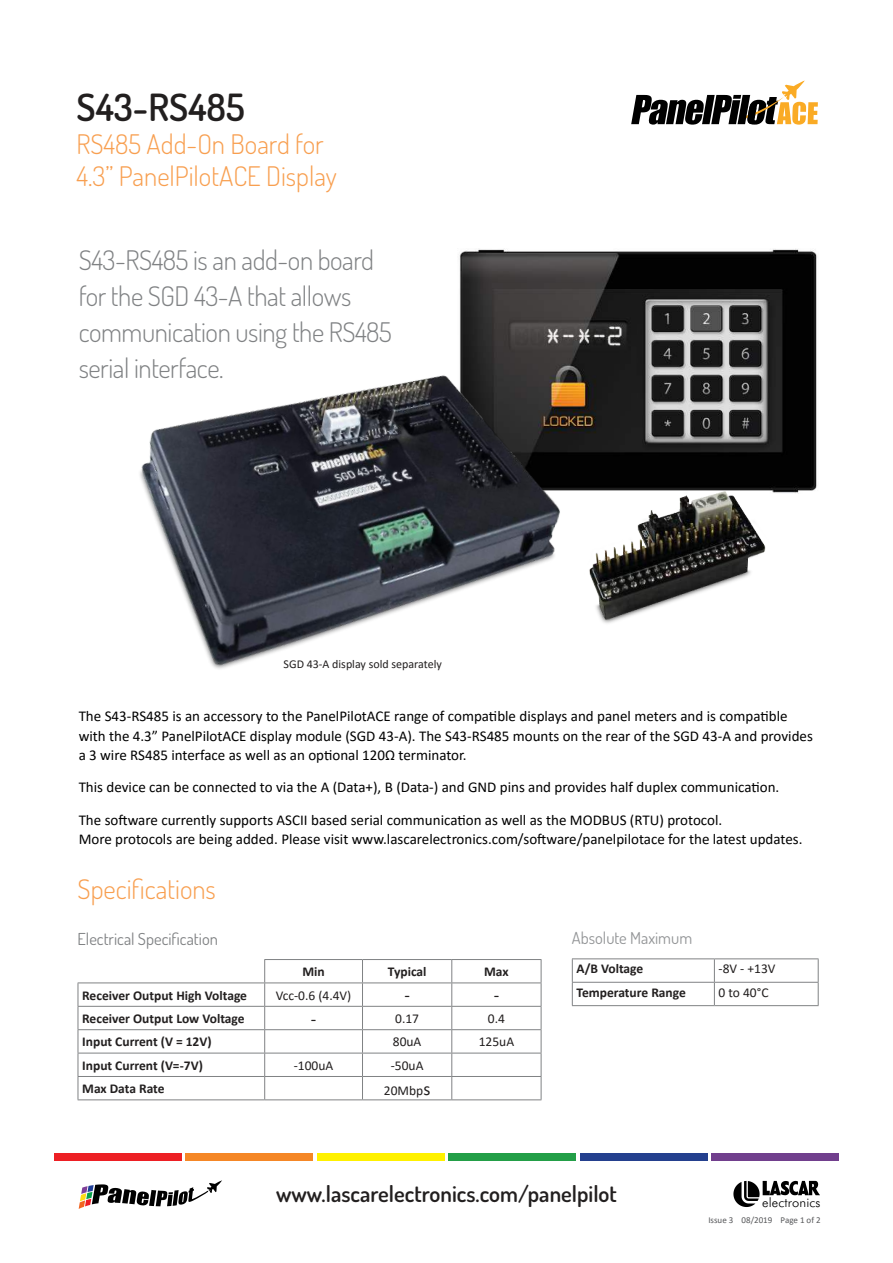
<style>
.page{position:relative;width:893px;height:1263px;background:#fff}
.page>*{position:absolute;margin:0;border:0;box-sizing:border-box;transform-origin:0 0}
.t1{font:600 37.5px "Dosis";color:#221f1f}
.t2{font:300 27px/36px "Dosis";letter-spacing:-.015em;color:#808284}
.t3{font:300 27px/32.4px "Dosis";color:#f89f50}
.t4{font:600 22.5px "Dosis";color:#221f1f}
.t5{font:18px "Calibri";color:#221f1f}
.t6{font:16.5px "Dosis";color:#808284}
.t7{font:16.5px "Dosis";color:#939597}
.t8{font:15px/19.5px "Calibri";color:#010101}
.t9{font:700 13.5px "Calibri";color:#221f1f}
.t10{font:13.5px "Calibri";color:#221f1f}
.t11{font:300 12.9px "Futura BT";letter-spacing:.01em;color:#000}
.t12{font:12px "Calibri";color:#221f1f}
.t13{font:9px "Calibri";color:#57585a}
.s1{font-size:18px}
</style>
<div class="page">
<div style="left:54px;top:1153px;width:128px;height:8px;background:#ed1f24"></div>
<div style="left:448px;top:1153px;width:128px;height:8px;background:#239f48"></div>
<div style="left:185px;top:1153px;width:128px;height:8px;background:#f58726"></div>
<div style="left:580px;top:1153px;width:128px;height:8px;background:#24408e"></div>
<div style="left:317px;top:1153px;width:128px;height:8px;background:#fff100"></div>
<div style="left:711px;top:1153px;width:128px;height:8px;background:#713f8d"></div>
<svg style="left:733px;top:1181px;width:87px;height:26px"></svg>
<svg style="left:79px;top:1180px;width:143px;height:29px"></svg>
<svg style="left:631px;top:80px;width:186px;height:44px"></svg>
<img style="left:459px;top:249px;width:358px;height:245px">
<img style="left:599px;top:475px;width:192px;height:148px">
<img style="left:140px;top:309px;width:459px;height:360px">
<hr style="left:264px;top:959px;width:98px;height:1px;background:#808284">
<hr style="left:265px;top:982px;width:97px;height:1px;background:#808284">
<hr style="left:78px;top:982px;width:187px;height:1px;background:#808284">
<hr style="left:78px;top:1006px;width:187px;height:1px;background:#808284">
<svg style="left:78px;top:983px;width:1px;height:116px"></svg>
<svg style="left:264px;top:960px;width:1px;height:139px"></svg>
<svg style="left:362px;top:960px;width:1px;height:139px"></svg>
<svg style="left:451px;top:960px;width:1px;height:139px"></svg>
<svg style="left:541px;top:960px;width:1px;height:139px"></svg>
<hr style="left:362px;top:959px;width:90px;height:1px;background:#808284">
<hr style="left:452px;top:959px;width:89px;height:1px;background:#808284">
<hr style="left:362px;top:982px;width:90px;height:1px;background:#808284">
<hr style="left:452px;top:982px;width:89px;height:1px;background:#808284">
<hr style="left:78px;top:1029px;width:187px;height:1px;background:#808284">
<hr style="left:78px;top:1053px;width:187px;height:1px;background:#808284">
<hr style="left:78px;top:1076px;width:187px;height:1px;background:#808284">
<hr style="left:78px;top:1099px;width:187px;height:1px;background:#808284">
<hr style="left:265px;top:1006px;width:97px;height:1px;background:#808284">
<hr style="left:362px;top:1006px;width:90px;height:1px;background:#808284">
<hr style="left:452px;top:1006px;width:89px;height:1px;background:#808284">
<hr style="left:265px;top:1029px;width:97px;height:1px;background:#808284">
<hr style="left:362px;top:1029px;width:90px;height:1px;background:#808284">
<hr style="left:452px;top:1029px;width:89px;height:1px;background:#808284">
<hr style="left:265px;top:1053px;width:97px;height:1px;background:#808284">
<hr style="left:362px;top:1053px;width:90px;height:1px;background:#808284">
<hr style="left:452px;top:1053px;width:89px;height:1px;background:#808284">
<hr style="left:265px;top:1076px;width:97px;height:1px;background:#808284">
<hr style="left:362px;top:1076px;width:90px;height:1px;background:#808284">
<hr style="left:452px;top:1076px;width:89px;height:1px;background:#808284">
<hr style="left:265px;top:1099px;width:97px;height:1px;background:#808284">
<hr style="left:362px;top:1099px;width:90px;height:1px;background:#808284">
<hr style="left:452px;top:1099px;width:89px;height:1px;background:#808284">
<svg style="left:572px;top:959px;width:1px;height:46px"></svg>
<hr style="left:572px;top:958px;width:142px;height:1px;background:#808284">
<hr style="left:572px;top:982px;width:142px;height:1px;background:#808284">
<svg style="left:714px;top:959px;width:1px;height:46px"></svg>
<svg style="left:818px;top:959px;width:1px;height:46px"></svg>
<hr style="left:714px;top:958px;width:105px;height:1px;background:#808284">
<hr style="left:714px;top:982px;width:105px;height:1px;background:#808284">
<hr style="left:572px;top:1005px;width:142px;height:1px;background:#808284">
<hr style="left:714px;top:1005px;width:105px;height:1px;background:#808284">
<h1 class="t1" style="left:77px;top:87px;width:170px">S43-RS485</h1>
<h2 class="t3" style="left:77px;top:130px;width:262px">RS485 Add-On Board for<br>4.3” PanelPilotACE Display</h2>
<h2 class="t2" style="left:79px;top:245px;width:315px">S43-RS485 is an add-on board for the SGD 43-A that allows communication using the RS485 serial interface.</h2>
<p class="t12" style="left:284px;top:656px;width:160px">SGD 43-A display sold separately</p>
<p class="t8" style="left:79px;top:706px;width:736px">The S43-RS485 is an accessory to the PanelPilotACE range of compa琀椀ble displays and panel meters and is compa琀椀ble with the 4.3” PanelPilotACE display module (SGD 43-A). The S43-RS485 mounts on the rear of the SGD 43-A and provides a 3 wire RS485 interface as well as an op琀椀onal 120Ω terminator.</p>
<p class="t8" style="left:79px;top:771px;width:702px;line-height:32.2px">This device can be connected to via the A (Data+), B (Data-) and GND pins and provides half duplex communica琀椀on.<br>The so昀琀ware currently supports ASCII based serial communica琀椀on as well as the MODBUS (RTU) protocol.</p>
<p class="t8" style="left:79px;top:829px;width:725px">More protocols are being added. Please visit www.lascarelectronics.com/so昀琀ware/panelpilotace for the latest updates.</p>
<h2 class="t3" style="left:78px;top:876px;width:140px">Specifications</h2>
<p class="t6" style="left:78px;top:932px;width:142px">Electrical Specification</p>
<p class="t9" style="left:302px;top:966px;width:24px">Min</p>
<p class="t9" style="left:388px;top:966px;width:40px">Typical</p>
<p class="t9" style="left:484px;top:966px;width:26px">Max</p>
<p class="t9" style="left:82px;top:990px;width:166px">Receiver Output High Voltage</p>
<p class="t10" style="left:276px;top:986px;width:77px">Vcc-0.6 (4.4V)</p>
<p class="t5" style="left:404px;top:988px;width:7px">-</p>
<p class="t5" style="left:494px;top:988px;width:7px">-</p>
<p class="t9" style="left:82px;top:1013px;width:164px">Receiver Output Low Voltage</p>
<p class="t5" style="left:311px;top:1012px;width:7px">-</p>
<p class="t10" style="left:395px;top:1013px;width:25px">0.17</p>
<p class="t10" style="left:488px;top:1013px;width:19px">0.4</p>
<p class="t9" style="left:82px;top:1037px;width:131px">Input Current (V = 12V)</p>
<p class="t10" style="left:393px;top:1037px;width:30px">80uA</p>
<p class="t10" style="left:479px;top:1037px;width:37px">125uA</p>
<p class="t9" style="left:82px;top:1060px;width:122px">Input Current (V=-7V)</p>
<p class="t10" style="left:294px;top:1060px;width:41px">-100uA</p>
<p class="t10" style="left:391px;top:1060px;width:34px">-50uA</p>
<p class="t9" style="left:82px;top:1083px;width:84px">Max Data Rate</p>
<p class="t10" style="left:384px;top:1081px;width:48px">20Mbp<span class="s1">s</span></p>
<p class="t7" style="left:572px;top:931px;width:122px">Absolute Maximum</p>
<p class="t9" style="left:577px;top:963px;width:68px">A/B Voltage</p>
<p class="t10" style="left:719px;top:959px;width:58px">-8V - +13V</p>
<p class="t9" style="left:577px;top:987px;width:111px">Temperature Range</p>
<p class="t10" style="left:719px;top:987px;width:51px">0 to 40°C</p>
<h3 class="t4" style="left:276px;top:1185px;width:342px">www.lascarelectronics.com/panelpilot</h3>
<p class="t11" style="left:762px;top:1197px;width:60px">electronics</p>
<p class="t13" style="left:708px;top:1216px;width:114px">Issue 3 08/2019 Page 1 of 2</p>
</div>
